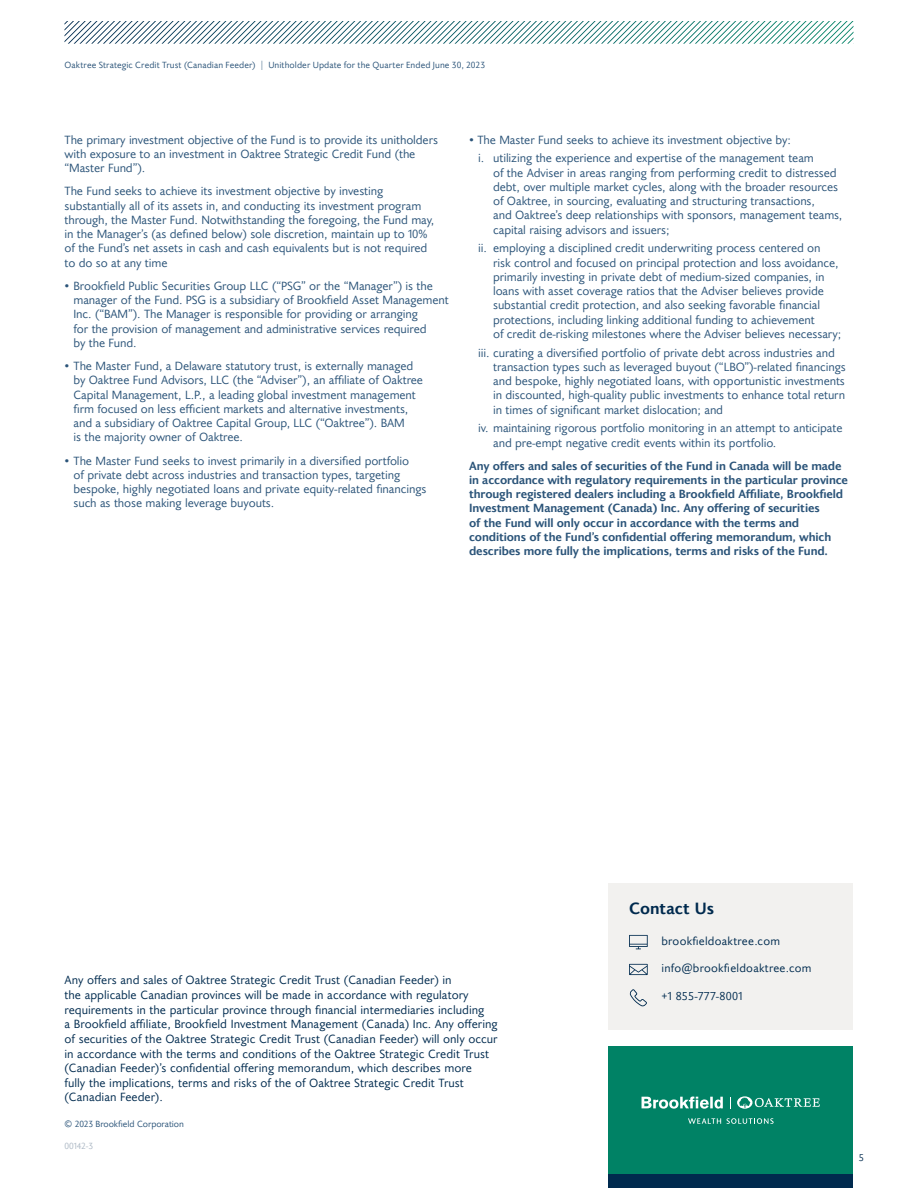
<style>
.page{position:relative;width:918px;height:1188px;background:#fff}
.page>*{position:absolute;margin:0;border:0;box-sizing:border-box;transform-origin:0 0}
.t1{font:700 16.5px "Joanna Sans Nova";color:#002a4e}
.t2{font:12px/14.2px "Joanna Sans Nova";letter-spacing:-.01em;color:#2b5479}
.t3{font:12px/14.7px "Joanna Sans Nova";color:#002b4f}
.t4{font:700 12px/14.2px "Joanna Sans Nova";letter-spacing:-.01em;color:#2b5479}
.t5{font:11.55px "Joanna Sans Nova";letter-spacing:.02em;color:#002b4f}
.t6{font:9.9px "Joanna Sans Nova";color:#002a4e}
.t7{font:9px "Joanna Sans Nova";letter-spacing:.005em;color:#2b5479}
.t8{font:9px "Joanna Sans Nova";letter-spacing:-.01em;color:#acb8c4}
.s1{font-weight:100;font-size:13.5px}
</style>
<div class="page">
<svg style="left:64px;top:21px;width:790px;height:23px"></svg>
<div style="left:608px;top:1173px;width:245px;height:15px;background:#002a4e"></div>
<div style="left:608px;top:1046px;width:245px;height:127px;background:#008265"></div>
<svg style="left:642px;top:1097px;width:81px;height:12px"></svg>
<svg style="left:737px;top:1096px;width:83px;height:13px"></svg>
<svg style="left:688px;top:1118px;width:33px;height:6px"></svg>
<svg style="left:727px;top:1118px;width:47px;height:6px"></svg>
<div style="left:608px;top:884px;width:245px;height:146px;background:#f2f1ef"></div>
<svg style="left:629px;top:935px;width:19px;height:14px"></svg>
<svg style="left:629px;top:964px;width:19px;height:11px"></svg>
<svg style="left:630px;top:989px;width:17px;height:17px"></svg>
<p class="t7" style="left:64px;top:59px;width:422px">Oaktree Strategic Credit Trust (Canadian Feeder) <span class="s1">I</span> Unitholder Update for the Quarter Ended June 30, 2023</p>
<p class="t2" style="left:64px;top:132px;width:375px">The primary investment objective of the Fund is to provide its unitholders with exposure to an investment in Oaktree Strategic Credit Fund (the “Master Fund”).</p>
<p class="t2" style="left:64px;top:184px;width:371px">The Fund seeks to achieve its investment objective by investing substantially all of its assets in, and conducting its investment program through, the Master Fund. Notwithstanding the foregoing, the Fund may, in the Manager’s (as defined below) sole discretion, maintain up to 10% of the Fund’s net assets in cash and cash equivalents but is not required to do so at any time</p>
<p class="t2" style="left:74px;top:278px;width:377px;text-indent:-9px">• Brookfield Public Securities Group LLC (“PSG” or the “Manager”) is the manager of the Fund. PSG is a subsidiary of Brookfield Asset Management Inc. (“BAM”). The Manager is responsible for providing or arranging<br>for the provision of management and administrative services required<br>by the Fund.</p>
<p class="t2" style="left:74px;top:358px;width:351px;text-indent:-9px">• The Master Fund, a Delaware statutory trust, is externally managed by Oaktree Fund Advisors, LLC (the “Adviser”), an affiliate of Oaktree Capital Management, L.P., a leading global investment management firm focused on less efficient markets and alternative investments, and a subsidiary of Oaktree Capital Group, LLC (“Oaktree”). BAM<br>is the majority owner of Oaktree.</p>
<p class="t2" style="left:74px;top:453px;width:354px;text-indent:-9px">• The Master Fund seeks to invest primarily in a diversified portfolio<br>of private debt across industries and transaction types, targeting bespoke, highly negotiated loans and private equity-related financings such as those making leverage buyouts.</p>
<p class="t2" style="left:478px;top:130px;width:337px;line-height:18.8px;text-indent:-9px">• The Master Fund seeks to achieve its investment objective by:<br>i. utilizing the experience and expertise of the management team</p>
<p class="t2" style="left:493px;top:165px;width:351px">of the Adviser in areas ranging from performing credit to distressed debt, over multiple market cycles, along with the broader resources of Oaktree, in sourcing, evaluating and structuring transactions,<br>and Oaktree’s deep relationships with sponsors, management teams, capital raising advisors and issuers;</p>
<p class="t2" style="left:493px;top:241px;width:350px;text-indent:-15px">ii. employing a disciplined credit underwriting process centered on risk control and focused on principal protection and loss avoidance, primarily investing in private debt of medium-sized companies, in loans with asset coverage ratios that the Adviser believes provide substantial credit protection, and also seeking favorable financial protections, including linking additional funding to achievement<br>of credit de-risking milestones where the Adviser believes necessary;</p>
<p class="t2" style="left:493px;top:345px;width:354px;text-indent:-15px">iii. curating a diversified portfolio of private debt across industries and transaction types such as leveraged buyout (“LBO”)-related financings and bespoke, highly negotiated loans, with opportunistic investments in discounted, high-quality public investments to enhance total return in times of significant market dislocation; and</p>
<p class="t2" style="left:493px;top:421px;width:351px;text-indent:-15px">iv. maintaining rigorous portfolio monitoring in an attempt to anticipate and pre-empt negative credit events within its portfolio.</p>
<p class="t4" style="left:469px;top:458px;width:381px">Any offers and sales of securities of the Fund in Canada will be made in accordance with regulatory requirements in the particular province through registered dealers including a Brookfield Affiliate, Brookfield Investment Management (Canada) Inc. Any offering of securities<br>of the Fund will only occur in accordance with the terms and conditions of the Fund’s confidential offering memorandum, which describes more fully the implications, terms and risks of the Fund.</p>
<p class="t3" style="left:65px;top:972px;width:435px">Any offers and sales of Oaktree Strategic Credit Trust (Canadian Feeder) in<br>the applicable Canadian provinces will be made in accordance with regulatory requirements in the particular province through financial intermediaries including<br>a Brookfield affiliate, Brookfield Investment Management (Canada) Inc. Any offering of securities of the Oaktree Strategic Credit Trust (Canadian Feeder) will only occur in accordance with the terms and conditions of the Oaktree Strategic Credit Trust (Canadian Feeder)’s confidential offering memorandum, which describes more<br>fully the implications, terms and risks of the of Oaktree Strategic Credit Trust (Canadian Feeder).</p>
<p class="t7" style="left:64px;top:1117px;width:121px">© 2023 Brookfield Corporation</p>
<p class="t8" style="left:64px;top:1139px;width:30px">00142-3</p>
<h1 class="t1" style="left:629px;top:896px;width:86px">Contact Us</h1>
<p class="t5" style="left:661px;top:932px;width:120px">brookfieldoaktree.com</p>
<p class="t5" style="left:661px;top:960px;width:152px">info@brookfieldoaktree.com</p>
<p class="t5" style="left:661px;top:988px;width:82px">+1 855-777-8001</p>
<p class="t6" style="left:859px;top:1151px;width:7px">5</p>
</div>
